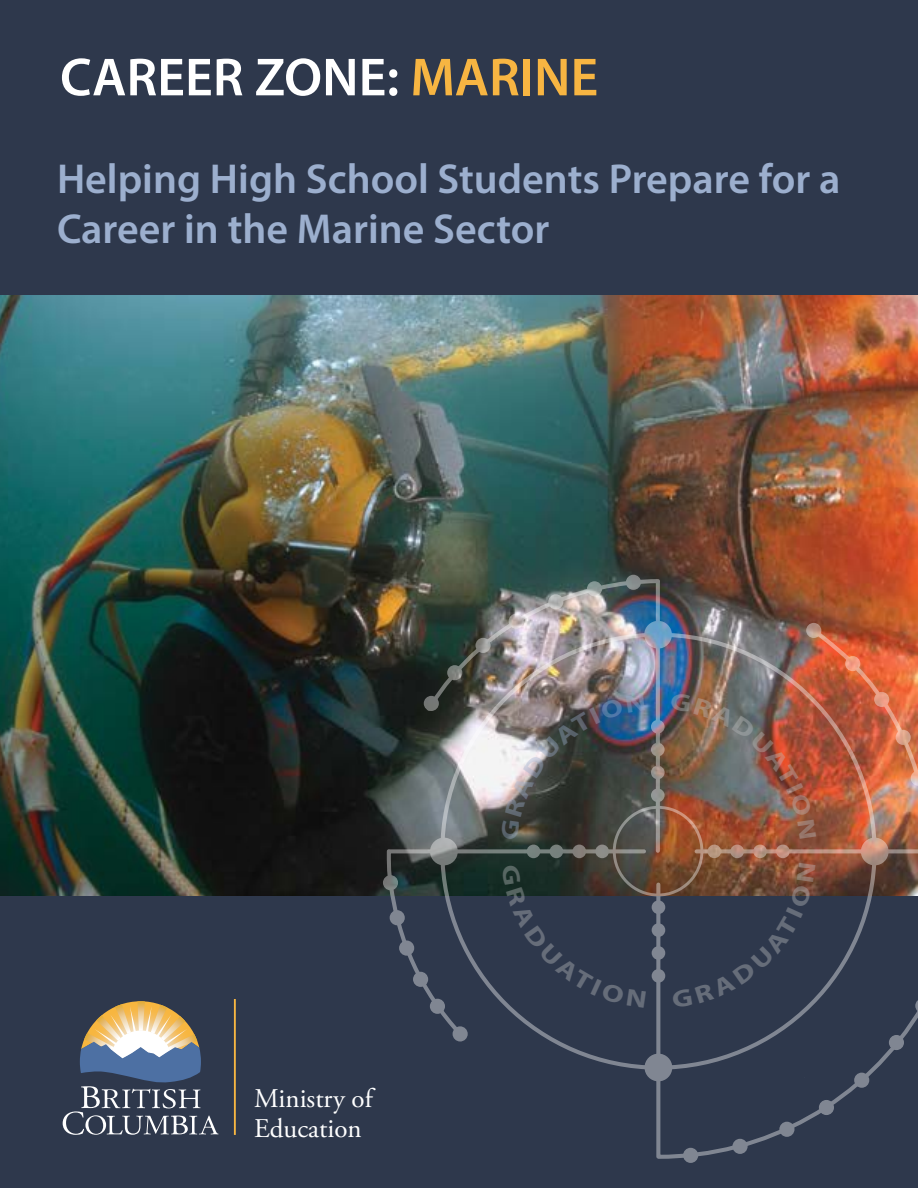
<style>
.page{position:relative;width:918px;height:1188px;background:#fff}
.page>*{position:absolute;margin:0;border:0;box-sizing:border-box;transform-origin:0 0}
.t1{font:600 54px "Myriad Pro";color:#fff}
.t2{font:600 42px/50.4px "Myriad Pro";color:#9cafce}
.t3{font:27px/30px "Adobe Garamond Pro";color:#fff}
.s1{color:#f7b542}
</style>
<div class="page">
<img style="left:0;top:294px;width:918px;height:602px">
<div style="left:0;top:896px;width:918px;height:292px;background:#2e384c"></div>
<div style="left:0;top:0;width:918px;height:294px;background:#2e384c"></div>
<svg style="left:63px;top:1001px;width:156px;height:134px"></svg>
<hr style="left:234px;top:999px;width:2px;height:136px;background:#f7b642">
<svg style="left:551px;top:855px;width:103px;height:217px"></svg>
<svg style="left:383px;top:875px;width:15px;height:15px"></svg>
<svg style="left:654px;top:643px;width:225px;height:238px;background:#7d4d38"></svg>
<img style="left:423px;top:577px;width:244px;height:278px">
<svg style="left:646px;top:623px;width:24px;height:24px"></svg>
<div style="left:644px;top:621px;width:28px;height:28px;border:4px solid #fff;border-radius:50%"></div>
<div style="left:626px;top:575px;width:15px;height:15px;background:#858c8c;border-radius:50%"></div>
<svg style="left:587px;top:581px;width:15px;height:15px"></svg>
<svg style="left:548px;top:594px;width:15px;height:15px"></svg>
<svg style="left:509px;top:614px;width:15px;height:15px"></svg>
<svg style="left:475px;top:638px;width:16px;height:15px"></svg>
<svg style="left:447px;top:665px;width:15px;height:15px"></svg>
<div style="left:424px;top:696px;width:15px;height:15px;background:#747774;border-radius:50%"></div>
<svg style="left:651px;top:789px;width:14px;height:13px"></svg>
<svg style="left:651px;top:766px;width:14px;height:13px"></svg>
<svg style="left:651px;top:743px;width:14px;height:13px"></svg>
<svg style="left:651px;top:720px;width:14px;height:14px"></svg>
<svg style="left:863px;top:840px;width:24px;height:23px"></svg>
<div style="left:861px;top:838px;width:28px;height:27px;border:4px solid #fff;border-radius:50%"></div>
<svg style="left:806px;top:623px;width:15px;height:15px"></svg>
<svg style="left:707px;top:845px;width:14px;height:13px"></svg>
<svg style="left:730px;top:845px;width:14px;height:13px"></svg>
<svg style="left:753px;top:845px;width:14px;height:13px"></svg>
<svg style="left:776px;top:845px;width:14px;height:13px"></svg>
<svg style="left:683px;top:1148px;width:15px;height:15px"></svg>
<svg style="left:654px;top:881px;width:264px;height:280px"></svg>
<div style="left:647px;top:1056px;width:23px;height:23px;background:#808692;border-radius:50%"></div>
<div style="left:645px;top:1054px;width:27px;height:27px;border:4px solid #fff;border-radius:50%"></div>
<div style="left:652px;top:969px;width:13px;height:14px;background:#808692;border-radius:50%"></div>
<div style="left:652px;top:946px;width:13px;height:14px;background:#808692;border-radius:50%"></div>
<div style="left:652px;top:923px;width:13px;height:14px;background:#808692;border-radius:50%"></div>
<div style="left:652px;top:900px;width:13px;height:14px;background:#808692;border-radius:50%"></div>
<div style="left:613px;top:806px;width:90px;height:90px;border:3px solid #fff;border-radius:50%"></div>
<svg style="left:385px;top:846px;width:263px;height:195px"></svg>
<svg style="left:672px;top:863px;width:144px;height:145px"></svg>
<img style="left:500px;top:694px;width:145px;height:146px">
<img style="left:670px;top:625px;width:248px;height:230px">
<p class="t1" style="left:60px;top:43px;width:540px">CAREER ZONE: <span class="s1">MARINE</span></p>
<p class="t2" style="left:57px;top:153px;width:785px">Helping High School Students Prepare for a<br>Career in the Marine Sector</p>
<p class="t3" style="left:254px;top:1084px;width:120px">Ministry of<br>Education</p>
</div>
